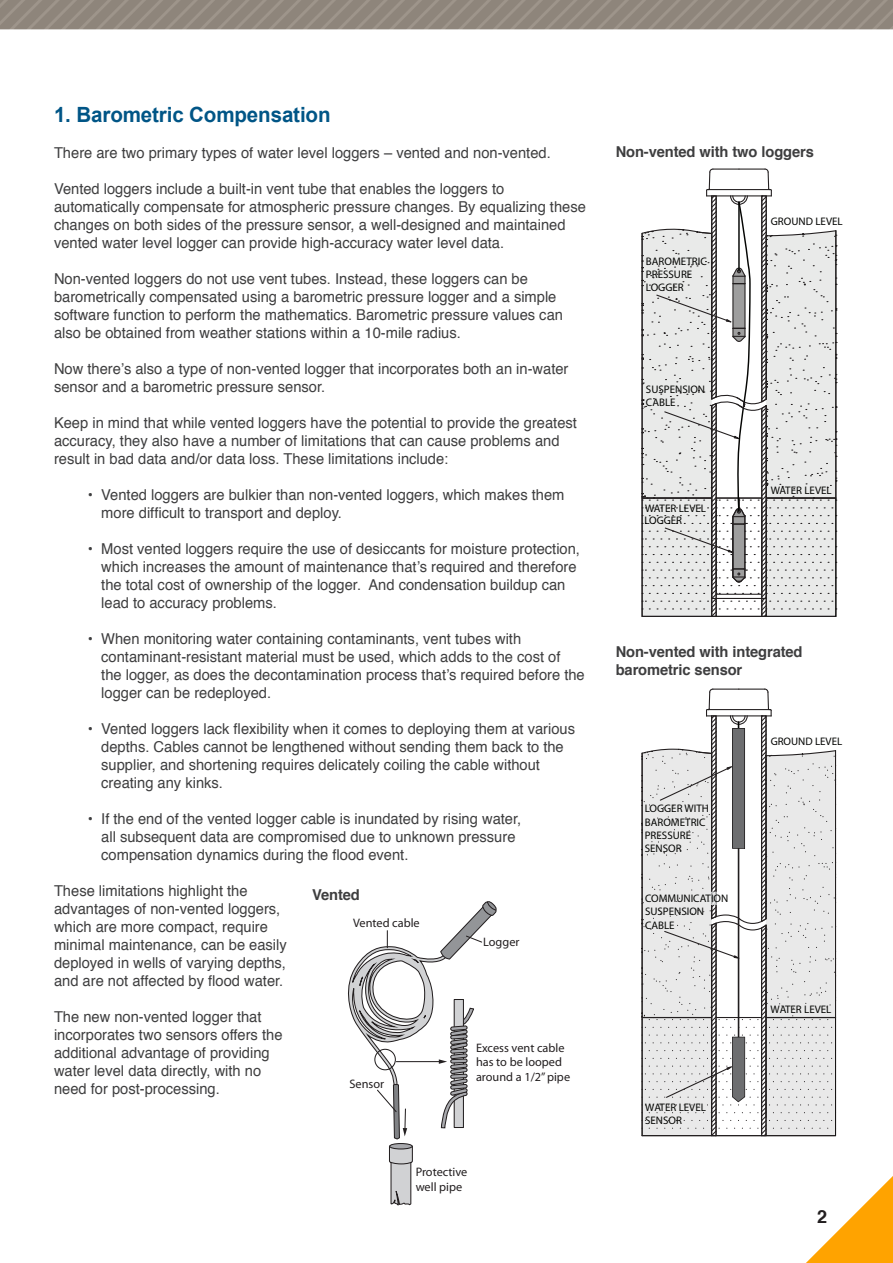
<style>
.page{position:relative;width:893px;height:1263px;background:#fff}
.page>*{position:absolute;margin:0;border:0;box-sizing:border-box;transform-origin:0 0}
.t1{font:700 21px "Arial";letter-spacing:-.005em;color:#005586}
.t2{font:700 18px "Helvetica";color:#231f20}
.t3{font:15px/18px "Helvetica";color:#3e3e3f}
.t4{font:700 15px/18px "Helvetica";letter-spacing:-.005em;color:#3e3e3f}
.t5{font:12.3px/14.7px "Myriad Pro";color:#231f20}
.t6{font:10.95px/13.2px "Myriad Pro";color:#040503}
</style>
<div class="page">
<img style="left:0;top:0;width:893px;height:30px">
<svg style="left:806px;top:1176px;width:87px;height:87px"></svg>
<svg style="left:641px;top:168px;width:196px;height:449px"></svg>
<svg style="left:348px;top:901px;width:149px;height:305px"></svg>
<svg style="left:641px;top:688px;width:195px;height:448px"></svg>
<p class="t1" style="left:54px;top:101px;width:278px">1. Barometric Compensation</p>
<p class="t3" style="left:54px;top:144px;width:498px">There are two primary types of water level loggers – vented and non-vented.</p>
<p class="t3" style="left:54px;top:180px;width:533px">Vented loggers include a built-in vent tube that enables the loggers to automatically compensate for atmospheric pressure changes. By equalizing these changes on both sides of the pressure sensor, a well-designed and maintained vented water level logger can provide high-accuracy water level data.</p>
<p class="t3" style="left:54px;top:270px;width:510px">Non-vented loggers do not use vent tubes. Instead, these loggers can be barometrically compensated using a barometric pressure logger and a simple software function to perform the mathematics. Barometric pressure values can also be obtained from weather stations within a 10-mile radius.</p>
<p class="t3" style="left:54px;top:360px;width:516px">Now there’s also a type of non-vented logger that incorporates both an in-water sensor and a barometric pressure sensor.</p>
<p class="t3" style="left:54px;top:414px;width:524px">Keep in mind that while vented loggers have the potential to provide the greatest accuracy, they also have a number of limitations that can cause problems and result in bad data and/or data loss. These limitations include:</p>
<p class="t3" style="left:101px;top:486px;width:465px;text-indent:-14px">• Vented loggers are bulkier than non-vented loggers, which makes them more difficult to transport and deploy.</p>
<p class="t3" style="left:101px;top:540px;width:480px;text-indent:-14px">• Most vented loggers require the use of desiccants for moisture protection, which increases the amount of maintenance that’s required and therefore the total cost of ownership of the logger. And condensation buildup can lead to accuracy problems.</p>
<p class="t3" style="left:101px;top:630px;width:485px;text-indent:-14px">• When monitoring water containing contaminants, vent tubes with contaminant-resistant material must be used, which adds to the cost of<br>the logger, as does the decontamination process that’s required before the logger can be redeployed.</p>
<p class="t3" style="left:101px;top:720px;width:475px;text-indent:-14px">• Vented loggers lack flexibility when it comes to deploying them at various depths. Cables cannot be lengthened without sending them back to the supplier, and shortening requires delicately coiling the cable without creating any kinks.</p>
<p class="t3" style="left:101px;top:810px;width:422px;text-indent:-14px">• If the end of the vented logger cable is inundated by rising water, all subsequent data are compromised due to unknown pressure compensation dynamics during the flood event.</p>
<p class="t3" style="left:54px;top:882px;width:234px">These limitations highlight the advantages of non-vented loggers, which are more compact, require minimal maintenance, can be easily deployed in wells of varying depths, and are not affected by flood water.</p>
<p class="t3" style="left:54px;top:1008px;width:230px">The new non-vented logger that incorporates two sensors offers the additional advantage of providing water level data directly, with no need for post-processing.</p>
<p class="t4" style="left:312px;top:886px;width:49px">Vented</p>
<p class="t5" style="left:353px;top:915px;width:68px">Vented cable</p>
<p class="t5" style="left:483px;top:934px;width:38px">Logger</p>
<p class="t5" style="left:476px;top:1040px;width:96px">Excess vent cable has to be looped around a 1/2” pipe</p>
<p class="t5" style="left:349px;top:1077px;width:36px">Sensor</p>
<p class="t5" style="left:416px;top:1164px;width:53px">Protective well pipe</p>
<p class="t4" style="left:616px;top:143px;width:200px">Non-vented with two loggers</p>
<p class="t6" style="left:646px;top:254px;width:62px">BAROMETRIC<br>PRESSURE<br>LOGGER</p>
<p class="t6" style="left:646px;top:382px;width:61px">SUSPENSION<br>CABLE</p>
<p class="t6" style="left:644px;top:501px;width:63px;line-height:12.5px">WATER LEVEL<br>LOGGER</p>
<p class="t6" style="left:771px;top:215px;width:73px">GROUND LEVEL</p>
<p class="t6" style="left:771px;top:483px;width:62px">WATER LEVEL</p>
<p class="t4" style="left:616px;top:643px;width:188px">Non-vented with integrated barometric sensor</p>
<p class="t6" style="left:645px;top:802px;width:66px">LOGGER WITH<br>BAROMETRIC<br>PRESSURE<br>SENSOR</p>
<p class="t6" style="left:645px;top:892px;width:85px">COMMUNICATION<br>SUSPENSION<br>CABLE</p>
<p class="t6" style="left:645px;top:1100px;width:62px">WATER LEVEL<br>SENSOR</p>
<p class="t6" style="left:771px;top:735px;width:73px">GROUND LEVEL</p>
<p class="t6" style="left:771px;top:1003px;width:62px">WATER LEVEL</p>
<p class="t2" style="left:817px;top:1202px;width:12px">2</p>
</div>
